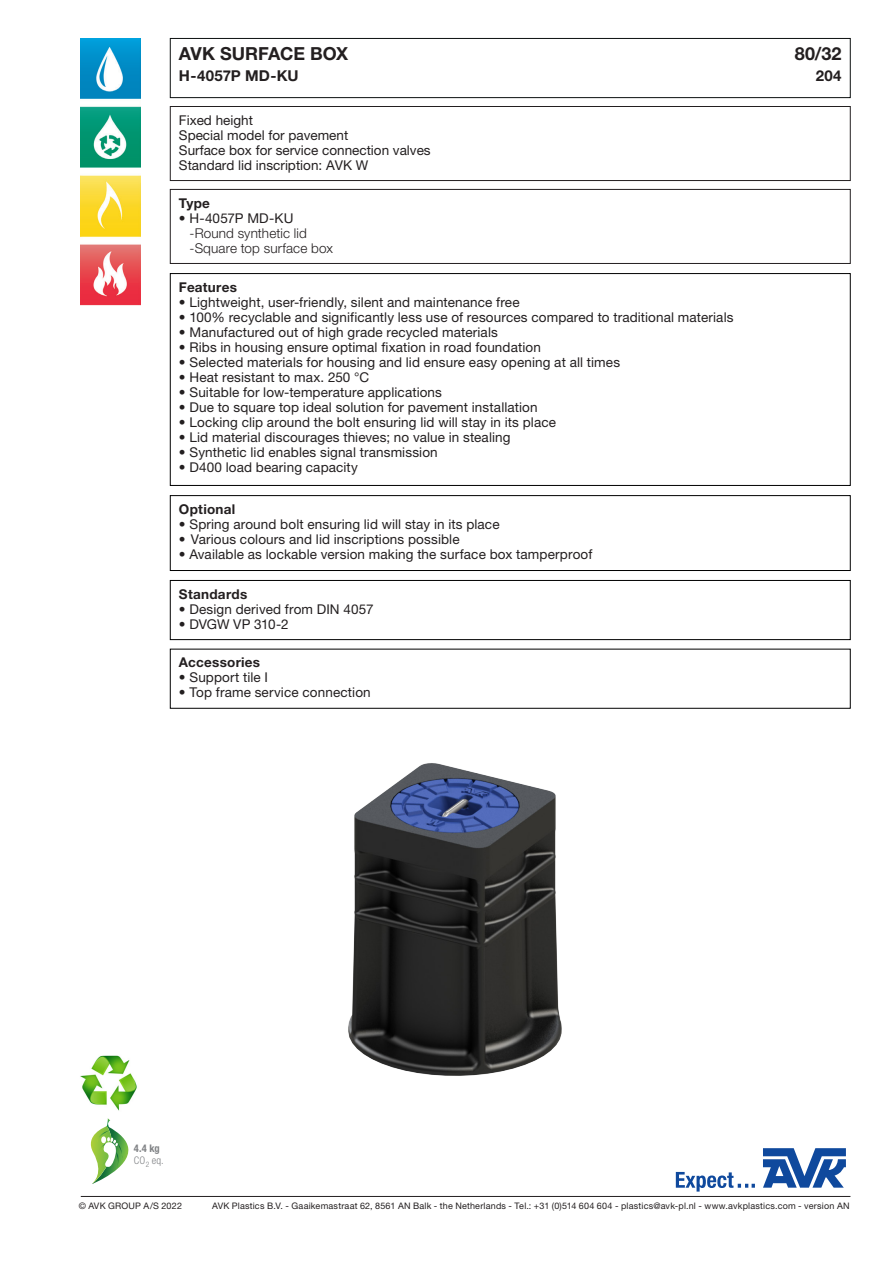
<style>
.page{position:relative;width:893px;height:1263px;background:#fff}
.page>*{position:absolute;margin:0;border:0;box-sizing:border-box;transform-origin:0 0}
.Headline{font:700 18px "Helvetica Neue LT Pro";color:#231f20}
.Headline-2{font:700 15px "Helvetica Neue LT Pro";letter-spacing:.02em;color:#231f20}
.body_copy_bullet{font:13.5px "Helvetica Neue LT Pro";letter-spacing:.01em;color:#231f20}
.Body_copy{font:13.5px "Helvetica Neue LT Pro";letter-spacing:.01em;color:#231f20}
.body_copy_bullet-2{font:300 13.5px "Helvetica Neue LT Pro";letter-spacing:.01em;color:#231f20}
.Body_copy_headline{font:700 13.5px "Helvetica Neue LT Pro";letter-spacing:.02em;color:#231f20}
.body_copy_bullet-3{font:700 13.5px "Helvetica Neue LT Pro";letter-spacing:.02em;color:#231f20}
.body_copy_bullet-4{font:13.5px "Helvetica Neue LT Pro";letter-spacing:-.01em;color:#231f20}
.Body_copy-2{font:300 condensed 10.5px "Helvetica Neue LT Pro";color:#808285}
.Body_copy-3{font:700 condensed 10.5px "Helvetica Neue LT Pro";color:#808285}
.Address_and_copyrigh{font:9px "Helvetica Neue LT Pro";letter-spacing:.025em;color:#231f20}
</style>
<div class="page">
<img style="left:348px;top:763px;width:352px;height:429px">
<div style="left:170px;top:189px;width:680px;height:75px;border:1px solid #231f20"></div>
<div style="left:170px;top:106px;width:680px;height:75px;border:1px solid #231f20"></div>
<img style="left:81px;top:38px;width:59px;height:268px">
<svg style="left:763px;top:1148px;width:83px;height:40px"></svg>
<svg style="left:676px;top:1172px;width:79px;height:19px"></svg>
<hr style="left:81px;top:1196px;width:769px;height:1px;background:#231f20">
<img style="left:80px;top:1055px;width:57px;height:56px">
<svg style="left:90px;top:1118px;width:39px;height:66px"></svg>
<div style="left:170px;top:38px;width:680px;height:60px;border:1px solid #0c1010"></div>
<div style="left:170px;top:580px;width:680px;height:60px;border:1px solid #000"></div>
<div style="left:170px;top:273px;width:680px;height:213px;border:1px solid #000"></div>
<div style="left:170px;top:495px;width:680px;height:76px;border:1px solid #000"></div>
<p class="Headline" style="left:179px;top:42px;width:171px">AVK SURFACE BOX</p>
<p class="Headline" style="left:795px;top:42px;width:48px">80/32</p>
<p class="Headline-2" style="left:179px;top:66px;width:121px">H-4057P MD-KU</p>
<p class="Headline-2" style="left:816px;top:66px;width:27px">204</p>
<p class="body_copy_bullet" style="left:179px;top:112px;width:76px">Fixed height</p>
<p class="body_copy_bullet" style="left:179px;top:127px;width:171px">Special model for pavement</p>
<p class="body_copy_bullet" style="left:179px;top:142px;width:253px">Surface box for service connection valves</p>
<p class="body_copy_bullet" style="left:179px;top:157px;width:191px">Standard lid inscription: AVK W</p>
<p class="body_copy_bullet-3" style="left:179px;top:195px;width:33px">Type</p>
<p class="body_copy_bullet" style="left:179px;top:210px;width:116px">• H-4057P MD-KU</p>
<p class="body_copy_bullet-2" style="left:190px;top:225px;width:119px">-Round synthetic lid</p>
<p class="body_copy_bullet-2" style="left:190px;top:240px;width:145px">-Square top surface box</p>
<p class="Body_copy_headline" style="left:179px;top:279px;width:60px">Features</p>
<p class="body_copy_bullet" style="left:179px;top:294px;width:342px">• Lightweight, user-friendly, silent and maintenance free</p>
<p class="body_copy_bullet" style="left:179px;top:309px;width:556px">• 100% recyclable and significantly less use of resources compared to traditional materials</p>
<p class="body_copy_bullet" style="left:179px;top:324px;width:320px">• Manufactured out of high grade recycled materials</p>
<p class="body_copy_bullet" style="left:179px;top:339px;width:363px">• Ribs in housing ensure optimal fixation in road foundation</p>
<p class="body_copy_bullet" style="left:179px;top:354px;width:443px">• Selected materials for housing and lid ensure easy opening at all times</p>
<p class="body_copy_bullet" style="left:179px;top:369px;width:192px">• Heat resistant to max. 250 °C</p>
<p class="body_copy_bullet" style="left:179px;top:384px;width:265px">• Suitable for low-temperature applications</p>
<p class="Body_copy" style="left:179px;top:399px;width:360px">• Due to square top ideal solution for pavement installation</p>
<p class="Body_copy" style="left:179px;top:414px;width:379px">• Locking clip around the bolt ensuring lid will stay in its place</p>
<p class="Body_copy" style="left:179px;top:429px;width:333px">• Lid material discourages thieves; no value in stealing</p>
<p class="Body_copy" style="left:179px;top:444px;width:260px">• Synthetic lid enables signal transmission</p>
<p class="body_copy_bullet" style="left:179px;top:459px;width:181px">• D400 load bearing capacity</p>
<p class="Body_copy_headline" style="left:179px;top:501px;width:58px">Optional</p>
<p class="Body_copy" style="left:179px;top:516px;width:322px">• Spring around bolt ensuring lid will stay in its place</p>
<p class="Body_copy" style="left:179px;top:531px;width:282px">• Various colours and lid inscriptions possible</p>
<p class="Body_copy" style="left:179px;top:546px;width:415px">• Available as lockable version making the surface box tamperproof</p>
<p class="body_copy_bullet-3" style="left:179px;top:586px;width:70px">Standards</p>
<p class="body_copy_bullet" style="left:179px;top:601px;width:196px">• Design derived from DIN 4057</p>
<p class="body_copy_bullet-4" style="left:179px;top:616px;width:111px">• DVGW VP 310-2</p>
<p class="Body_copy_headline" style="left:179px;top:654px;width:83px">Accessories</p>
<p class="Body_copy" style="left:179px;top:670px;width:91px">• Support tile I</p>
<p class="Body_copy" style="left:179px;top:685px;width:193px">• Top frame service connection</p>
<p class="Body_copy-3" style="left:134px;top:1141px;width:28px">4.4 kg</p>
<p class="Body_copy-2" style="left:134px;top:1154px;width:31px">CO<sub>2</sub> eq.</p>
<p class="Address_and_copyrigh" style="left:79px;top:1201px;width:105px">© AVK GROUP A/S 2022</p>
<p class="Address_and_copyrigh" style="left:212px;top:1201px;width:639px">AVK Plastics B.V. - Gaaikemastraat 62, 8561 AN Balk - the Netherlands - Tel.: +31 (0)514 604 604 - plastics@avk-pl.nl - www.avkplastics.com - version AN</p>
</div>
